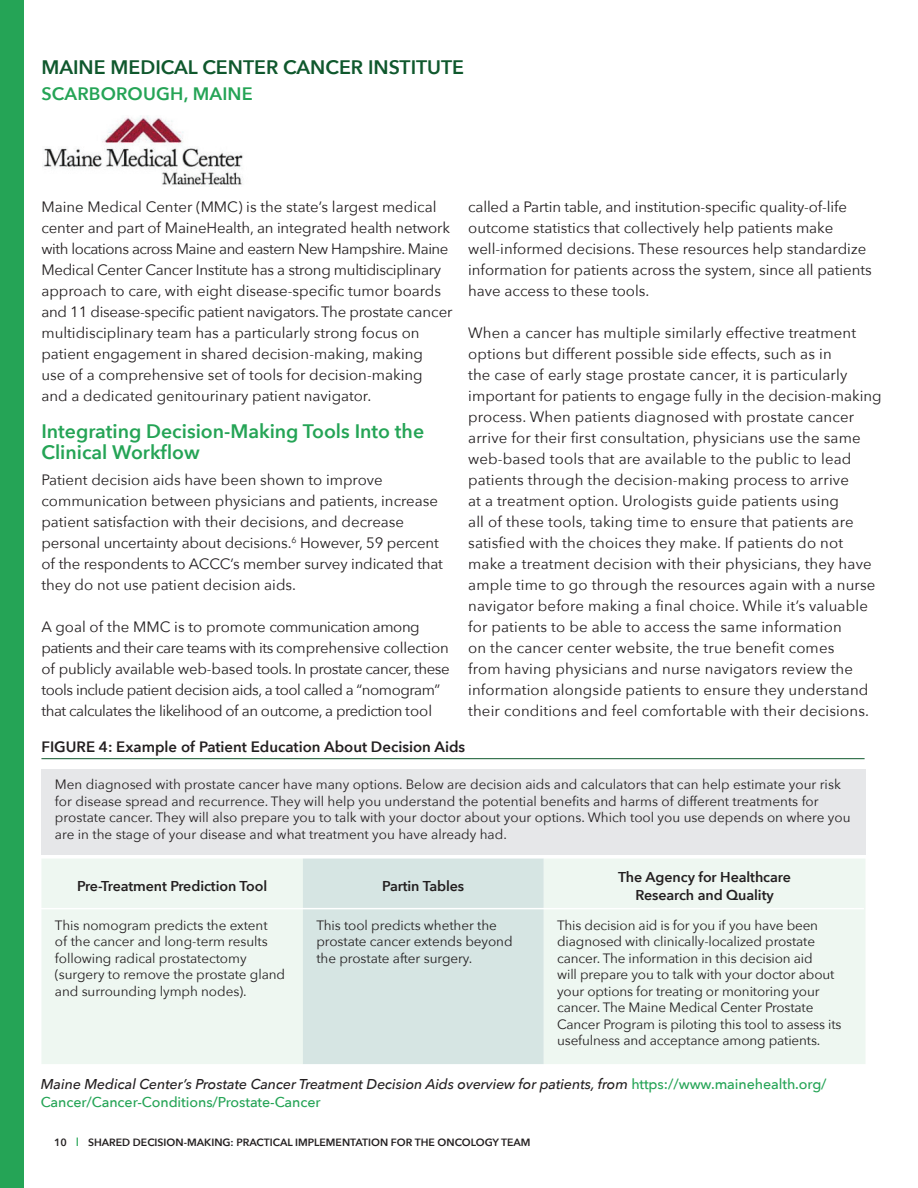
<style>
.page{position:relative;width:918px;height:1188px;background:#fff}
.page>*{position:absolute;margin:0;border:0;box-sizing:border-box;transform-origin:0 0}
.t1{font:600 19.5px/21px "Avenir Next";color:#25a456}
.t2{font:600 19.5px "Avenir Next";color:#0f582d}
.t3{font:600 18px "Avenir Next";letter-spacing:.01em;color:#25a456}
.t4{font:15px/21px "Avenir Next";color:#231f20}
.t5{font:15px/21px "Avenir Next";letter-spacing:-.03em;color:#231f20}
.t6{font:600 15px "Avenir Next";color:#231f20}
.t7{font:italic 500 14.25px/18px "Avenir Next";letter-spacing:-.005em;color:#231f20}
.t8{font:600 14.25px/18px "Avenir Next";letter-spacing:-.005em;color:#231f20;text-align:center}
.t9{font:13.5px/16.5px "Avenir Next";letter-spacing:-.005em;color:#231f20}
.t10{font:600 10.5px "Avenir Next";color:#231f20}
.s1{font-style:normal;color:#25a456}
.s2{font-weight:500;font-size:12px;color:#25a456}
</style>
<div class="page">
<div style="left:0;top:0;width:24px;height:1188px;background:#25a456"></div>
<img style="left:43px;top:115px;width:200px;height:70px">
<div style="left:41px;top:769px;width:825px;height:85px;background:#e6e7e9"></div>
<div style="left:42px;top:859px;width:823px;height:205px;background:#eef7f1"></div>
<div style="left:303px;top:859px;width:241px;height:205px;background:#d6e5e3"></div>
<hr style="left:40px;top:908px;width:824px;height:1px;background:#fff">
<hr style="left:41px;top:758px;width:824px;height:1px;background:#0f582d">
<h1 class="t2" style="left:41px;top:50px;width:424px">MAINE MEDICAL CENTER CANCER INSTITUTE</h1>
<p class="t3" style="left:41px;top:78px;width:213px">SCARBOROUGH, MAINE</p>
<p class="t4" style="left:41px;top:195px;width:413px">Maine Medical Center (MMC) is the state’s largest medical center and part of MaineHealth, an integrated health network with locations across Maine and eastern New Hampshire. Maine Medical Center Cancer Institute has a strong multidisciplinary approach to care, with eight disease-specific tumor boards and 11 disease-specific patient navigators. The prostate cancer multidisciplinary team has a particularly strong focus on patient engagement in shared decision-making, making<br>use of a comprehensive set of tools for decision-making and a dedicated genitourinary patient navigator.</p>
<h1 class="t1" style="left:41px;top:420px;width:384px">Integrating Decision-Making Tools Into the<br>Clinical Workflow</h1>
<p class="t4" style="left:41px;top:468px;width:403px">Patient decision aids have been shown to improve communication between physicians and patients, increase patient satisfaction with their decisions, and decrease personal uncertainty about decisions.<sup>6</sup> However, 59 percent of the respondents to ACCC’s member survey indicated that they do not use patient decision aids.</p>
<p class="t5" style="left:41px;top:615px;width:410px">A goal of the MMC is to promote communication among patients and their care teams with its comprehensive collection of publicly available web-based tools. In prostate cancer, these tools include patient decision aids, a tool called a “nomogram” that calculates the likelihood of an outcome, a prediction tool</p>
<p class="t4" style="left:468px;top:195px;width:405px">called a Partin table, and institution-specific quality-of-life outcome statistics that collectively help patients make well-informed decisions. These resources help standardize information for patients across the system, since all patients have access to these tools.</p>
<p class="t4" style="left:468px;top:321px;width:415px">When a cancer has multiple similarly effective treatment options but different possible side effects, such as in<br>the case of early stage prostate cancer, it is particularly important for patients to engage fully in the decision-making process. When patients diagnosed with prostate cancer arrive for their first consultation, physicians use the same web-based tools that are available to the public to lead patients through the decision-making process to arrive<br>at a treatment option. Urologists guide patients using<br>all of these tools, taking time to ensure that patients are satisfied with the choices they make. If patients do not make a treatment decision with their physicians, they have ample time to go through the resources again with a nurse navigator before making a final choice. While it’s valuable for patients to be able to access the same information<br>on the cancer center website, the true benefit comes<br>from having physicians and nurse navigators review the information alongside patients to ensure they understand their conditions and feel comfortable with their decisions.</p>
<p class="t6" style="left:41px;top:733px;width:425px">FIGURE 4: Example of Patient Education About Decision Aids</p>
<p class="t9" style="left:55px;top:776px;width:797px">Men diagnosed with prostate cancer have many options. Below are decision aids and calculators that can help estimate your risk for disease spread and recurrence. They will help you understand the potential benefits and harms of different treatments for prostate cancer. They will also prepare you to talk with your doctor about your options. Which tool you use depends on where you are in the stage of your disease and what treatment you have already had.</p>
<p class="t8" style="left:77px;top:877px;width:192px">Pre-Treatment Prediction Tool</p>
<p class="t8" style="left:382px;top:877px;width:84px">Partin Tables</p>
<p class="t8" style="left:618px;top:868px;width:174px">The Agency for Healthcare<br>Research and Quality</p>
<p class="t9" style="left:55px;top:916px;width:232px">This nomogram predicts the extent<br>of the cancer and long-term results following radical prostatectomy (surgery to remove the prostate gland and surrounding lymph nodes).</p>
<p class="t9" style="left:316px;top:916px;width:198px">This tool predicts whether the prostate cancer extends beyond the prostate after surgery.</p>
<p class="t9" style="left:557px;top:916px;width:286px">This decision aid is for you if you have been diagnosed with clinically-localized prostate cancer. The information in this decision aid<br>will prepare you to talk with your doctor about your options for treating or monitoring your cancer. The Maine Medical Center Prostate Cancer Program is piloting this tool to assess its usefulness and acceptance among patients.</p>
<p class="t7" style="left:41px;top:1074px;width:787px">Maine Medical Center’s Prostate Cancer Treatment Decision Aids overview for patients, from <span class="s1">https://www.mainehealth.org/<br>Cancer/Cancer-Conditions/Prostate-Cancer</span></p>
<p class="t10" style="left:54px;top:1133px;width:478px">10 <span class="s2">I</span> SHARED DECISION-MAKING: PRACTICAL IMPLEMENTATION FOR THE ONCOLOGY TEAM</p>
</div>
